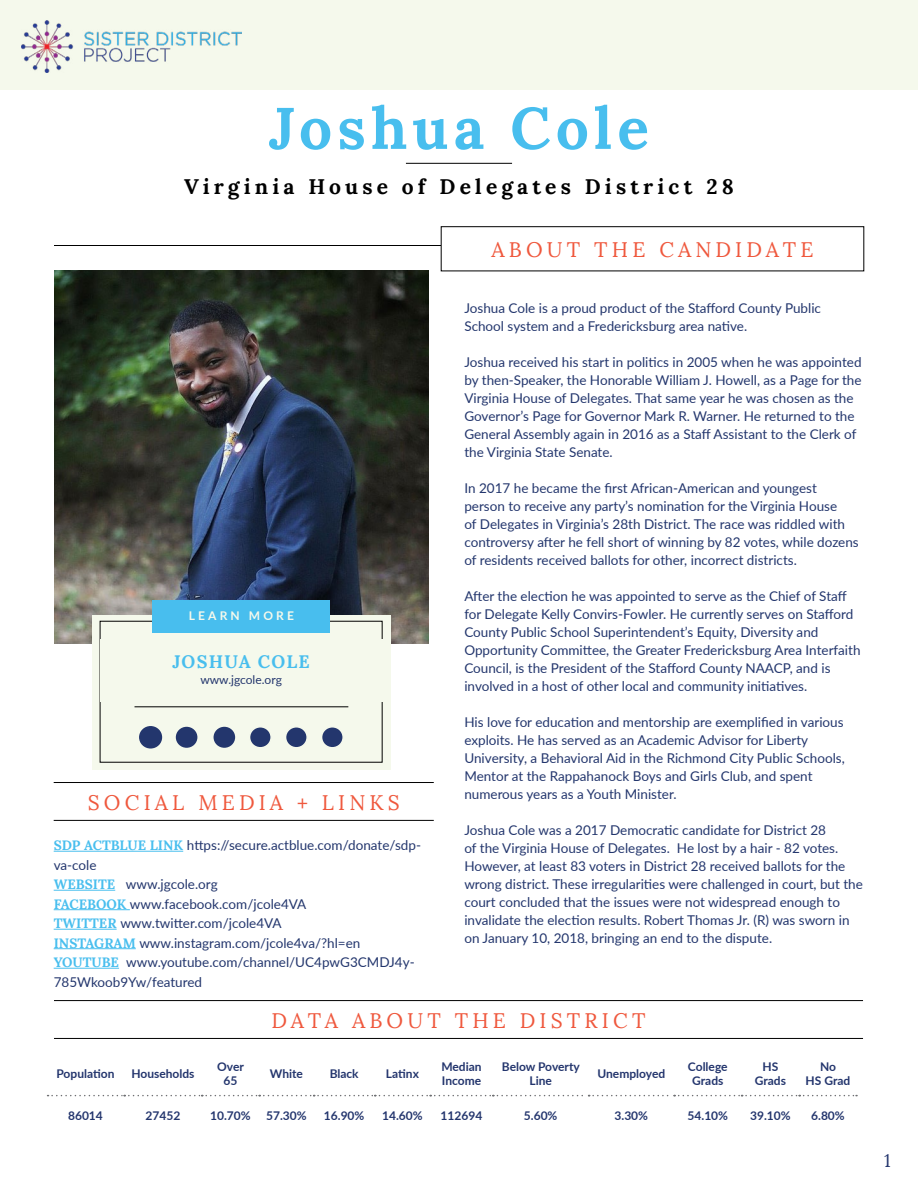
<style>
.page{position:relative;width:918px;height:1188px;background:#fff}
.page>*{position:absolute;margin:0;border:0;box-sizing:border-box;transform-origin:0 0}
.t1{font:700 58.5px "Lora";letter-spacing:.09em;color:#48beee}
.t2{font:21px "Lora";letter-spacing:.2em;color:#ef583d}
.t3{font:700 21px "Lora";letter-spacing:.2em;color:#000}
.t4{font:700 18px "Lora";letter-spacing:.07em;color:#48beee}
.t5{font:18px "Lora";color:#23356d}
.t6{font:13.5px/18px "Lato";color:#23366d}
.t7{font:700 12px/14.4px "Lato";color:#23356d;text-align:center}
.t8{font:12px "Lato";color:#23366d}
.t9{font:700 12px "Lato";letter-spacing:.26em;color:#f6f9ec}
.s1{font-family:"Lora";font-weight:700;color:#48beee}
</style>
<div class="page">
<hr style="left:406px;top:163px;width:106px;height:1px;background:#000">
<div style="left:0;top:0;width:918px;height:90px;background:#f5f9ec"></div>
<img style="left:22px;top:21px;width:219px;height:51px">
<hr style="left:54px;top:245px;width:400px;height:1px;background:#000">
<div style="left:441px;top:227px;width:423px;height:44px;background:#fff"></div>
<div style="left:441px;top:226px;width:423px;height:45px;border:1px solid #000"></div>
<img style="left:54px;top:271px;width:375px;height:373px">
<div style="left:92px;top:615px;width:299px;height:154px;background:#f5f9ec"></div>
<hr style="left:135px;top:707px;width:213px;height:1px;background:#000">
<div style="left:140px;top:727px;width:21px;height:21px;background:#23366d;border-radius:50%"></div>
<div style="left:139px;top:726px;width:23px;height:23px;border:2px solid #23366d;border-radius:50%"></div>
<div style="left:176px;top:727px;width:21px;height:21px;background:#23366d;border-radius:50%"></div>
<div style="left:214px;top:727px;width:21px;height:21px;background:#23366d;border-radius:50%"></div>
<div style="left:250px;top:727px;width:21px;height:21px;background:#23366d;border-radius:50%"></div>
<div style="left:249px;top:726px;width:23px;height:23px;border:2px solid #f5f9ec;border-radius:50%"></div>
<div style="left:286px;top:727px;width:21px;height:21px;background:#23366d;border-radius:50%"></div>
<div style="left:285px;top:726px;width:23px;height:23px;border:2px solid #f5f9ec;border-radius:50%"></div>
<div style="left:322px;top:727px;width:21px;height:21px;background:#23366d;border-radius:50%"></div>
<div style="left:321px;top:726px;width:23px;height:23px;border:2px solid #f5f9ec;border-radius:50%"></div>
<div style="left:153px;top:600px;width:177px;height:33px;background:#48beee"></div>
<hr style="left:54px;top:1000px;width:809px;height:1px;background:#000">
<hr style="left:54px;top:1038px;width:809px;height:1px;background:#000">
<hr style="left:54px;top:782px;width:380px;height:1px;background:#000">
<hr style="left:54px;top:820px;width:380px;height:1px;background:#000">
<hr style="left:54px;top:851px;width:129px;height:1px;background:#48beee">
<hr style="left:54px;top:890px;width:61px;height:1px;background:#48beee">
<hr style="left:54px;top:909px;width:76px;height:1px;background:#48beee">
<hr style="left:54px;top:929px;width:63px;height:1px;background:#48beee">
<hr style="left:54px;top:948px;width:82px;height:1px;background:#48beee">
<hr style="left:54px;top:968px;width:65px;height:1px;background:#48beee">
<svg style="left:48px;top:1095px;width:809px;height:1px"></svg>
<h1 class="t1" style="left:269px;top:90px;width:381px">Joshua Cole</h1>
<h2 class="t3" style="left:184px;top:173px;width:551px">Virginia House of Delegates District 28</h2>
<p class="t9" style="left:189px;top:607px;width:107px">LEARN MORE</p>
<h3 class="t4" style="left:172px;top:650px;width:139px">JOSHUA COLE</h3>
<p class="t8" style="left:200px;top:671px;width:83px">www.jgcole.org</p>
<h2 class="t2" style="left:88px;top:789px;width:313px">SOCIAL MEDIA + LINKS</h2>
<p class="t6" style="left:54px;top:835px;width:369px;line-height:19.5px"><span class="s1">SDP ACTBLUE LINK</span> https://secure.actblue.com/donate/sdp&shy;va-cole<br><span class="s1">WEBSITE</span> www.jgcole.org<br><span class="s1">FACEBOOK</span> www.facebook.com/jcole4VA<br><span class="s1">TWITTER</span> www.twitter.com/jcole4VA<br><span class="s1">INSTAGRAM</span> www.instagram.com/jcole4va/?hl=en <span class="s1">YOUTUBE</span> www.youtube.com/channel/UC4pwG3CMDJ4y-785Wkoob9Yw/featured</p>
<h2 class="t2" style="left:491px;top:237px;width:324px">ABOUT THE CANDIDATE</h2>
<p class="t6" style="left:464px;top:299px;width:358px">Joshua Cole is a proud product of the Stafford County Public<br>School system and a Fredericksburg area native.</p>
<p class="t6" style="left:464px;top:353px;width:399px">Joshua received his start in politics in 2005 when he was appointed by then-Speaker, the Honorable William J. Howell, as a Page for the Virginia House of Delegates. That same year he was chosen as the Governor’s Page for Governor Mark R. Warner. He returned to the General Assembly again in 2016 as a Staff Assistant to the Clerk of the Virginia State Senate.</p>
<p class="t6" style="left:464px;top:479px;width:396px">In 2017 he became the first African-American and youngest person to receive any party’s nomination for the Virginia House<br>of Delegates in Virginia’s 28th District. The race was riddled with controversy after he fell short of winning by 82 votes, while dozens of residents received ballots for other, incorrect districts.</p>
<p class="t6" style="left:464px;top:587px;width:398px">After the election he was appointed to serve as the Chief of Staff for Delegate Kelly Convirs-Fowler. He currently serves on Stafford County Public School Superintendent’s Equity, Diversity and Opportunity Committee, the Greater Fredericksburg Area Interfaith Council, is the President of the Stafford County NAACP, and is involved in a host of other local and community initiatives.</p>
<p class="t6" style="left:464px;top:713px;width:382px">His love for education and mentorship are exemplified in various exploits. He has served as an Academic Advisor for Liberty University, a Behavioral Aid in the Richmond City Public Schools, Mentor at the Rappahanock Boys and Girls Club, and spent numerous years as a Youth Minister.</p>
<p class="t6" style="left:464px;top:821px;width:400px">Joshua Cole was a 2017 Democratic candidate for District 28<br>of the Virginia House of Delegates. He lost by a hair - 82 votes.<br>However, at least 83 voters in District 28 received ballots for the wrong district. These irregularities were challenged in court, but the court concluded that the issues were not widespread enough to invalidate the election results. Robert Thomas Jr. (R) was sworn in on January 10, 2018, bringing an end to the dispute.</p>
<h2 class="t2" style="left:271px;top:1007px;width:376px">DATA ABOUT THE DISTRICT</h2>
<p class="t7" style="left:57px;top:1066px;width:59px">Population</p>
<p class="t7" style="left:131px;top:1066px;width:65px">Households</p>
<p class="t7" style="left:217px;top:1058px;width:28px">Over<br>65</p>
<p class="t7" style="left:270px;top:1066px;width:35px">White</p>
<p class="t7" style="left:330px;top:1066px;width:31px">Black</p>
<p class="t7" style="left:386px;top:1066px;width:34px">Latinx</p>
<p class="t7" style="left:441px;top:1058px;width:42px;text-align:left">Median<br>Income</p>
<p class="t7" style="left:502px;top:1058px;width:79px">Below Poverty<br>Line</p>
<p class="t7" style="left:597px;top:1066px;width:69px">Unemployed</p>
<p class="t7" style="left:688px;top:1058px;width:41px">College<br>Grads</p>
<p class="t7" style="left:755px;top:1058px;width:33px">HS<br>Grads</p>
<p class="t7" style="left:806px;top:1058px;width:46px">No<br>HS Grad</p>
<p class="t7" style="left:68px;top:1108px;width:36px">86014</p>
<p class="t7" style="left:146px;top:1108px;width:36px">27452</p>
<p class="t7" style="left:210px;top:1108px;width:42px">10.70%</p>
<p class="t7" style="left:266px;top:1108px;width:42px">57.30%</p>
<p class="t7" style="left:324px;top:1108px;width:42px">16.90%</p>
<p class="t7" style="left:382px;top:1108px;width:42px">14.60%</p>
<p class="t7" style="left:441px;top:1108px;width:43px">112694</p>
<p class="t7" style="left:524px;top:1108px;width:35px">5.60%</p>
<p class="t7" style="left:615px;top:1108px;width:35px">3.30%</p>
<p class="t7" style="left:688px;top:1108px;width:42px">54.10%</p>
<p class="t7" style="left:750px;top:1108px;width:42px">39.10%</p>
<p class="t7" style="left:811px;top:1108px;width:35px">6.80%</p>
<h3 class="t5" style="left:884px;top:1150px;width:8px">1</h3>
</div>
